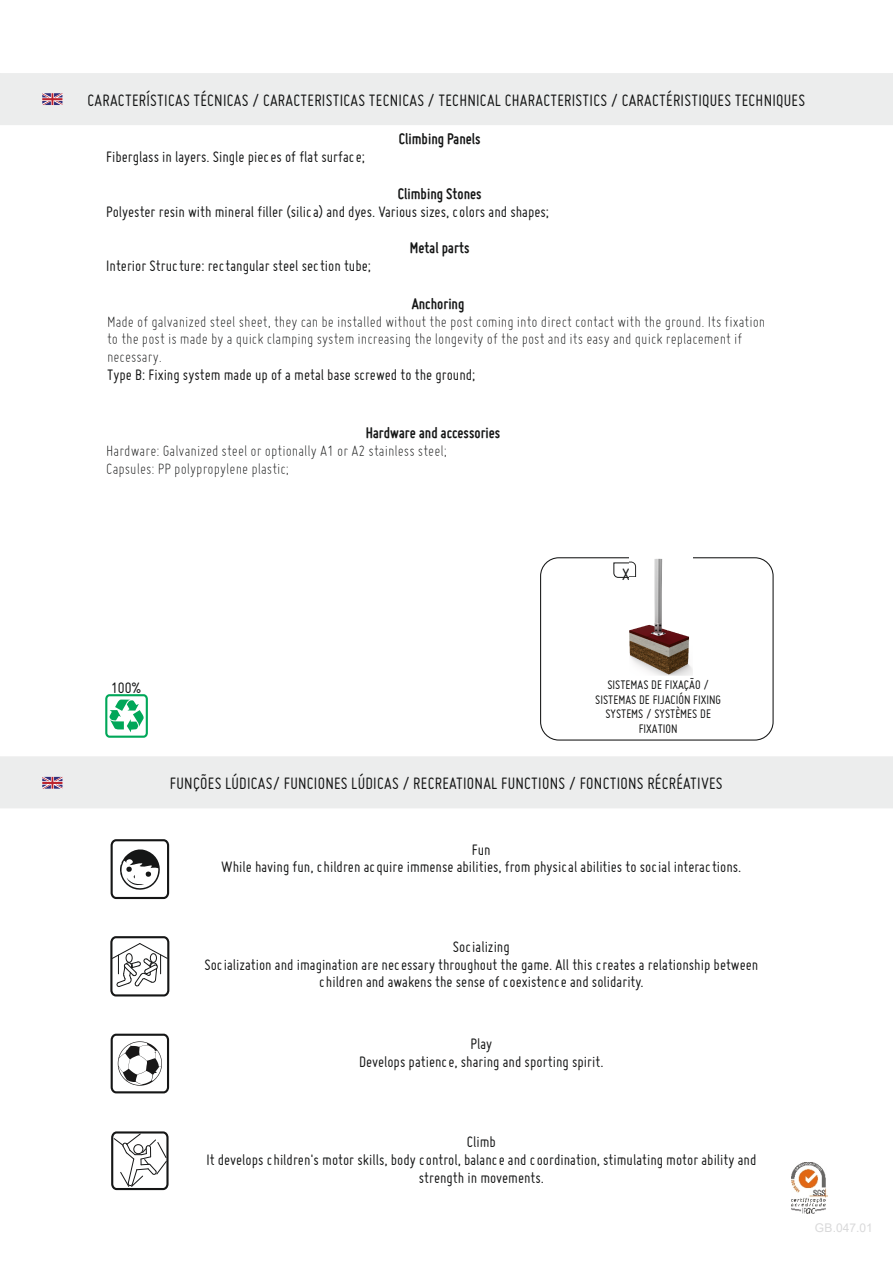
<style>
.page{position:relative;width:893px;height:1263px;background:#fff}
.page>*{position:absolute;margin:0;border:0;box-sizing:border-box;transform-origin:0 0}
.t1{font:300 18px "Miso";letter-spacing:.015em;color:#151616}
.t2{font:18px "Miso";color:#151616}
.t3{font:300 16.5px/17.7px "Miso";color:#151616;text-align:center}
.t4{font:700 16.5px "Miso";color:#151616}
.t5{font:16.5px "Miso";color:#151616}
.t6{font:13.5px/14.5px "Miso";color:#151616;text-align:center}
.t7{font:12px "Arial";color:#d9d9da}
</style>
<div class="page">
<div style="left:0;top:73px;width:893px;height:52px;background:#eceded"></div>
<div style="left:0;top:757px;width:893px;height:51px;background:#eceded"></div>
<svg style="left:42px;top:93px;width:21px;height:12px"></svg>
<svg style="left:42px;top:777px;width:21px;height:12px"></svg>
<div style="left:110px;top:936px;width:59px;height:60px;background:#fff;border:2px solid #151616;border-radius:5px"></div>
<svg style="left:111px;top:942px;width:57px;height:45px"></svg>
<div style="left:111px;top:839px;width:58px;height:60px;background:#fff;border:2px solid #151616;border-radius:5px"></div>
<svg style="left:120px;top:848px;width:47px;height:47px"></svg>
<div style="left:111px;top:1034px;width:58px;height:59px;background:#fff;border:2px solid #151616;border-radius:5px"></div>
<svg style="left:118px;top:1041px;width:44px;height:45px"></svg>
<img style="left:791px;top:1163px;width:36px;height:51px">
<div style="left:105px;top:694px;width:43px;height:44px;background:#fff;border:2px solid #00a759;border-radius:3px"></div>
<svg style="left:109px;top:699px;width:35px;height:33px"></svg>
<svg style="left:111px;top:1131px;width:58px;height:59px"></svg>
<svg style="left:113px;top:1133px;width:55px;height:54px"></svg>
<div style="left:540px;top:557px;width:234px;height:183px;border:1px solid #151616;border-radius:18px"></div>
<svg style="left:613px;top:562px;width:16px;height:16px"></svg>
<img style="left:629px;top:558px;width:63px;height:117px">
<p class="t1" style="left:87px;top:94px;width:719px">CARACTERÍSTICAS TÉCNICAS / CARACTERISTICAS TECNICAS / TECHNICAL CHARACTERISTICS / CARACTÉRISTIQUES TECHNIQUES</p>
<p class="t3" style="left:106px;top:150px;width:260px">Fiberglass in layers. Single pieces of flat surface;</p>
<p class="t4" style="left:399px;top:133px;width:83px">Climbing Panels</p>
<p class="t4" style="left:398px;top:188px;width:85px">Climbing Stones</p>
<p class="t3" style="left:106px;top:204px;width:444px">Polyester resin with mineral filler (silica) and dyes. Various sizes, colors and shapes;</p>
<p class="t4" style="left:410px;top:242px;width:61px">Metal parts</p>
<p class="t3" style="left:106px;top:259px;width:266px">Interior Structure: rectangular steel section tube;</p>
<p class="t4" style="left:412px;top:294px;width:54px">Anchoring</p>
<p class="t3" style="left:107px;top:312px;width:660px;text-align:left">Made of galvanized steel sheet, they can be installed without the post coming into direct contact with the ground. Its fixation to the post is made by a quick clamping system increasing the longevity of the post and its easy and quick replacement if necessary.</p>
<p class="t5" style="left:107px;top:366px;width:370px">Type B: Fixing system made up of a metal base screwed to the ground;</p>
<p class="t4" style="left:366px;top:423px;width:136px">Hardware and accessories</p>
<p class="t3" style="left:106px;top:441px;width:342px;text-align:left">Hardware: Galvanized steel or optionally A1 or A2 stainless steel;<br>Capsules: PP polypropylene plastic;</p>
<p class="t2" style="left:622px;top:564px;width:17px">XB</p>
<p class="t3" style="left:111px;top:680px;width:32px">100%</p>
<p class="t6" style="left:595px;top:679px;width:127px">SISTEMAS DE FIXAÇÃO /<br>SISTEMAS DE FIJACIÓN FIXING<br>SYSTEMS / SYSTÈMES DE<br>FIXATION</p>
<p class="t1" style="left:170px;top:777px;width:554px">FUNÇÕES LÚDICAS/ FUNCIONES LÚDICAS / RECREATIONAL FUNCTIONS / FONCTIONS RÉCRÉATIVES</p>
<p class="t3" style="left:221px;top:842px;width:522px">Fun<br>While having fun, children acquire immense abilities, from physical abilities to social interactions.</p>
<p class="t3" style="left:204px;top:939px;width:555px">Socializing<br>Socialization and imagination are necessary throughout the game. All this creates a relationship between children and awakens the sense of coexistence and solidarity.</p>
<p class="t3" style="left:359px;top:1036px;width:246px">Play<br>Develops patience, sharing and sporting spirit.</p>
<p class="t3" style="left:206px;top:1134px;width:551px">Climb<br>It develops children's motor skills, body control, balance and coordination, stimulating motor ability and strength in movements.</p>
<p class="t7" style="left:815px;top:1220px;width:60px">GB.047.01</p>
</div>
